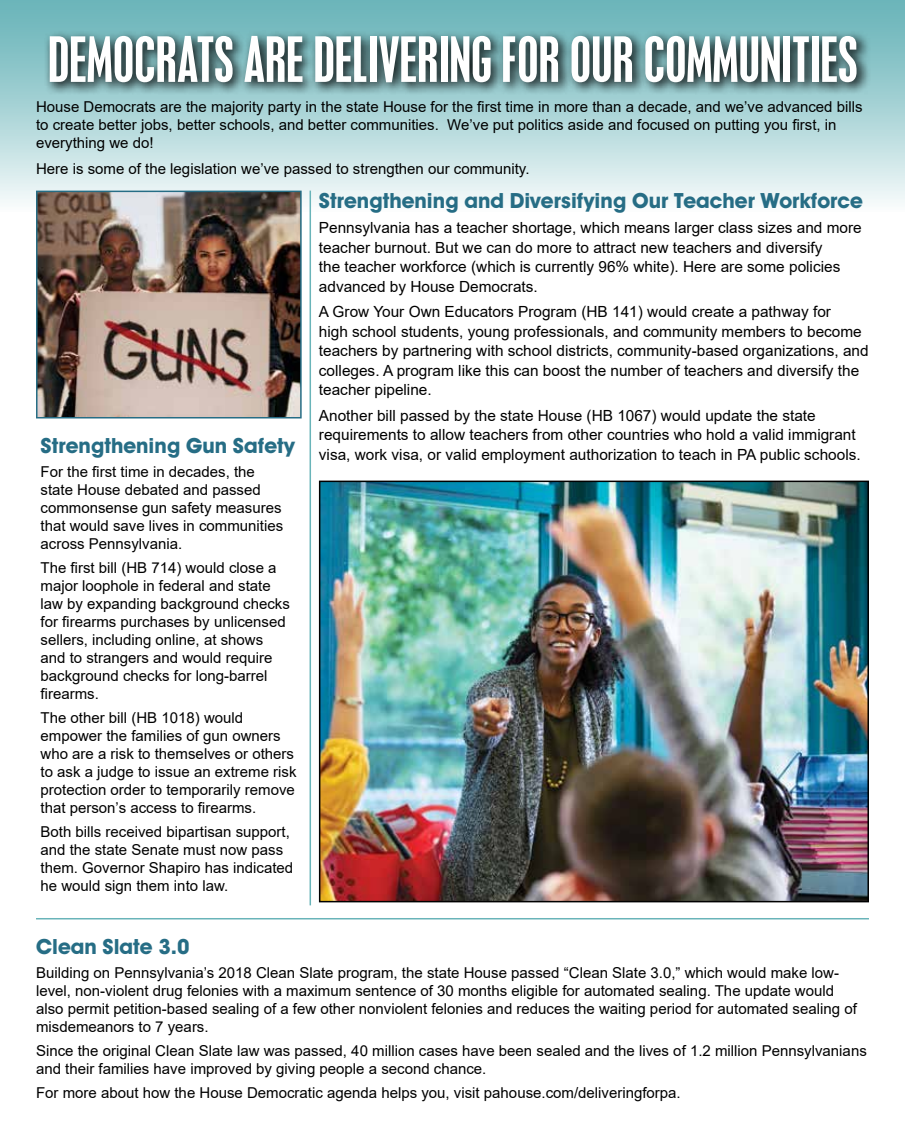
<style>
.page{position:relative;width:905px;height:1134px;background:#fff}
.page>*{position:absolute;margin:0;border:0;box-sizing:border-box;transform-origin:0 0}
.t1{font:condensed 55.5px "Placard";color:#fff}
.t2{font:21px "Avant Guard Bold SWFTE";color:#266d85}
.t3{font:15.3px/19.5px "Arial";color:#000}
.t4{font:15px/18px "Arial";color:#000}
</style>
<div class="page">
<hr style="left:0;top:870px;width:1px;height:264px;background:#d1d3d4">
<hr style="left:0;top:0;width:1px;height:418px;background:#fff6d4">
<div style="left:0;top:0;width:904px;height:212px;background:linear-gradient(to bottom,#61b0b5,#f3f8f9)"></div>
<hr style="left:0;top:432px;width:1px;height:438px;background:#b0d3d6">
<svg style="left:44px;top:30px;width:826px;height:66px;background:#557a7c"></svg>
<img style="left:322px;top:484px;width:543px;height:415px">
<div style="left:319px;top:481px;width:549px;height:421px;border:2px solid #000"></div>
<img style="left:39px;top:194px;width:260px;height:221px">
<div style="left:36px;top:191px;width:266px;height:227px;border:2px solid #266d85"></div>
<hr style="left:36px;top:918px;width:832px;height:1px;background:#69b4b9">
<hr style="left:309px;top:191px;width:2px;height:714px;background:#69b4b9">
<h1 class="t1" style="left:48px;top:25px;width:811px">DEMOCRATS ARE DELIVERING FOR OUR COMMUNITIES</h1>
<p class="t4" style="left:36px;top:98px;width:828px">House Democrats are the majority party in the state House for the first time in more than a decade, and we’ve advanced bills to create better jobs, better schools, and better communities. We’ve put politics aside and focused on putting you first, in everything we do!</p>
<p class="t4" style="left:36px;top:159px;width:495px">Here is some of the legislation we’ve passed to strengthen our community.</p>
<h2 class="t2" style="left:40px;top:432px;width:256px">Strengthening Gun Safety</h2>
<p class="t4" style="left:40px;top:462px;width:244px">For the first time in decades, the state House debated and passed commonsense gun safety measures that would save lives in communities across Pennsylvania.</p>
<p class="t4" style="left:40px;top:558px;width:251px">The first bill (HB 714) would close a major loophole in federal and state law by expanding background checks for firearms purchases by unlicensed sellers, including online, at shows and to strangers and would require background checks for long-barrel firearms.</p>
<p class="t4" style="left:40px;top:708px;width:257px">The other bill (HB 1018) would empower the families of gun owners who are a risk to themselves or others to ask a judge to issue an extreme risk protection order to temporarily remove that person’s access to firearms.</p>
<p class="t4" style="left:40px;top:822px;width:254px">Both bills received bipartisan support, and the state Senate must now pass them. Governor Shapiro has indicated he would sign them into law.</p>
<h2 class="t2" style="left:319px;top:187px;width:545px">Strengthening and Diversifying Our Teacher Workforce</h2>
<p class="t3" style="left:319px;top:218px;width:544px">Pennsylvania has a teacher shortage, which means larger class sizes and more teacher burnout. But we can do more to attract new teachers and diversify<br>the teacher workforce (which is currently 96% white). Here are some policies advanced by House Democrats.</p>
<p class="t3" style="left:319px;top:302px;width:551px">A Grow Your Own Educators Program (HB 141) would create a pathway for<br>high school students, young professionals, and community members to become teachers by partnering with school districts, community-based organizations, and colleges. A program like this can boost the number of teachers and diversify the teacher pipeline.</p>
<p class="t3" style="left:319px;top:406px;width:543px">Another bill passed by the state House (HB 1067) would update the state requirements to allow teachers from other countries who hold a valid immigrant visa, work visa, or valid employment authorization to teach in PA public schools.</p>
<h2 class="t2" style="left:36px;top:934px;width:155px">Clean Slate 3.0</h2>
<p class="t4" style="left:36px;top:964px;width:822px">Building on Pennsylvania’s 2018 Clean Slate program, the state House passed “Clean Slate 3.0,” which would make low&shy;level, non-violent drug felonies with a maximum sentence of 30 months eligible for automated sealing. The update would also permit petition-based sealing of a few other nonviolent felonies and reduces the waiting period for automated sealing of misdemeanors to 7 years.</p>
<p class="t4" style="left:36px;top:1042px;width:832px">Since the original Clean Slate law was passed, 40 million cases have been sealed and the lives of 1.2 million Pennsylvanians and their families have improved by giving people a second chance.</p>
<p class="t4" style="left:36px;top:1084px;width:646px">For more about how the House Democratic agenda helps you, visit pahouse.com/deliveringforpa.</p>
</div>
